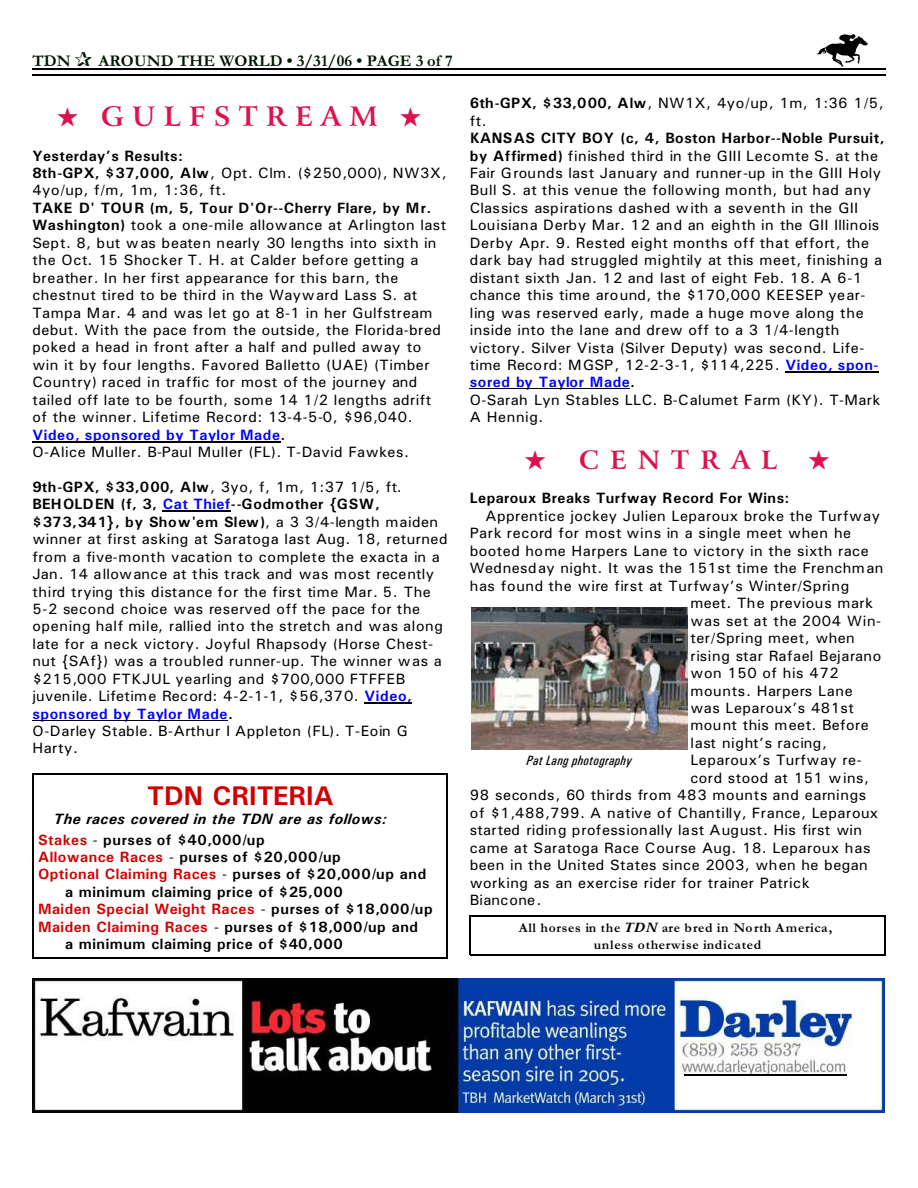
<style>
.page{position:relative;width:918px;height:1188px;background:#fff}
.page>*{position:absolute;margin:0;border:0;box-sizing:border-box;transform-origin:0 0}
.t1{font:700 27px "Arrus BT";letter-spacing:.295em;color:#db124d}
.t2{font:700 27px "Univers";letter-spacing:.005em;color:#d10000}
.t3{font:700 25.5px "Arrus BT";letter-spacing:.43em;color:#db124d}
.t4{font:700 16.5px "Garamond";letter-spacing:.005em;color:#001400}
.t5{font:15px/17.4px "Univers";letter-spacing:.03em;color:#000}
.t6{font:700 15px "Univers";letter-spacing:.035em;color:#000}
.t7{font:700 15px "Univers";letter-spacing:.03em;color:#d10000}
.t8{font:italic 700 15px/20.9px "Univers";letter-spacing:.03em;color:#000}
.t9{font:15px "Univers";letter-spacing:.01em;color:#000}
.t10{font:700 13.5px/17px "Garamond";letter-spacing:.055em;color:#000;text-align:center}
.t11{font:italic 13.5px "Univers Condensed";letter-spacing:.02em;color:#000}
.s1{font-weight:700}
.s2{font-weight:700;color:#00f}
.s3{font-style:normal;color:#d10000}
.s4{font-weight:400;font-style:normal}
.s5{font-style:normal}
.s6{color:#d10000}
.s7{font-weight:400}
.s8{font-weight:400;color:#000}
.s9{color:#000}
.s10{font-style:italic}
</style>
<div class="page">
<img style="left:817px;top:35px;width:51px;height:31px">
<hr style="left:32px;top:68px;width:853px;height:1px;background:#000">
<hr style="left:32px;top:75px;width:853px;height:1px;background:#000">
<img style="left:32px;top:979px;width:852px;height:133px">
<hr style="left:32px;top:773px;width:2px;height:185px;background:#000">
<hr style="left:447px;top:773px;width:1px;height:185px;background:#000">
<hr style="left:32px;top:773px;width:416px;height:1px;background:#000">
<hr style="left:32px;top:957px;width:416px;height:1px;background:#000">
<img style="left:471px;top:607px;width:216px;height:143px">
<hr style="left:32px;top:441px;width:249px;height:1px;background:#000">
<hr style="left:163px;top:511px;width:68px;height:1px;background:#000">
<hr style="left:364px;top:703px;width:48px;height:1px;background:#000">
<hr style="left:32px;top:720px;width:196px;height:1px;background:#000">
<hr style="left:785px;top:372px;width:94px;height:1px;background:#000">
<hr style="left:470px;top:389px;width:160px;height:1px;background:#000">
<hr style="left:684px;top:1075px;width:163px;height:1px;background:#000">
<hr style="left:470px;top:915px;width:1px;height:40px;background:#000">
<hr style="left:884px;top:915px;width:1px;height:40px;background:#000">
<hr style="left:470px;top:915px;width:415px;height:2px;background:#000">
<hr style="left:470px;top:954px;width:415px;height:2px;background:#000">
<p class="t4" style="left:32px;top:55px;width:40px">TDN</p>
<p class="t4" style="left:98px;top:55px;width:356px">AROUND THE WORLD • 3/31/06 • PAGE 3 of 7</p>
<h1 class="t1" style="left:57px;top:106px;width:366px">★ GULFSTREAM ★</h1>
<p class="t5" style="left:32px;top:148px;width:416px"><span class="s1">Yesterday’s Results:<br>8th-GPX, $37,000, Alw</span>, Opt. Clm. ($250,000), NW3X,<br>4yo/up, f/m, 1m, 1:36, ft.</p>
<p class="t5" style="left:32px;top:200px;width:416px"><span class="s1">TAKE D' TOUR (m, 5, Tour D'Or--Cherry Flare, by Mr.<br>Washington)</span> took a one-mile allowance at Arlington last Sept. 8, but was beaten nearly 30 lengths into sixth in the Oct. 15 Shocker T. H. at Calder before getting a breather. In her first appearance for this barn, the chestnut tired to be third in the Wayward Lass S. at Tampa Mar. 4 and was let go at 8-1 in her Gulfstream debut. With the pace from the outside, the Florida-bred poked a head in front after a half and pulled away to win it by four lengths. Favored Balletto (UAE) (Timber Country) raced in traffic for most of the journey and tailed off late to be fourth, some 14 1/2 lengths adrift of the winner. Lifetime Record: 13-4-5-0, $96,040.<br><span class="s2">Video, sponsored by Taylor Made</span><span class="s1">.<br></span>O-Alice Muller. B-Paul Muller (FL). T-David Fawkes.</p>
<p class="t5" style="left:32px;top:479px;width:417px"><span class="s1">9th-GPX, $33,000, Alw</span>, 3yo, f, 1m, 1:37 1/5, ft.<br><span class="s1">BEHOLDEN (f, 3,</span> <span class="s2">Cat Thief</span><span class="s1">--Godmother {GSW, $373,341}, by Show'em Slew)</span>, a 3 3/4-length maiden winner at first asking at Saratoga last Aug. 18, returned from a five-month vacation to complete the exacta in a Jan. 14 allowance at this track and was most recently third trying this distance for the first time Mar. 5. The 5-2 second choice was reserved off the pace for the opening half mile, rallied into the stretch and was along late for a neck victory. Joyful Rhapsody (Horse Chest&shy;nut {SAf}) was a troubled runner-up. The winner was a $215,000 FTKJUL yearling and $700,000 FTFFEB juvenile. Lifetime Record: 4-2-1-1, $56,370. <span class="s2">Video, sponsored by Taylor Made</span><span class="s1">.<br></span>O-Darley Stable. B-Arthur I Appleton (FL). T-Eoin G Harty.</p>
<h1 class="t2" style="left:147px;top:786px;width:188px">TDN CRITERIA</h1>
<p class="t8" style="left:38px;top:809px;width:351px;text-indent:16px">The races covered in the TDN are as follows:<br><span class="s3">Stakes</span> <span class="s4">-</span> <span class="s5">purses of $40,000/up</span></p>
<p class="t6" style="left:38px;top:852px;width:304px"><span class="s6">Allowance Races</span> <span class="s7">-</span> purses of $20,000/up</p>
<p class="t7" style="left:38px;top:869px;width:390px">Optional Claiming Races <span class="s8">-</span> <span class="s9">purses of $20,000/up and</span></p>
<p class="t6" style="left:65px;top:886px;width:279px">a minimum claiming price of $25,000</p>
<p class="t7" style="left:38px;top:904px;width:396px">Maiden Special Weight Races <span class="s8">-</span> <span class="s9">purses of $18,000/up</span></p>
<p class="t6" style="left:38px;top:921px;width:382px"><span class="s6">Maiden Claiming Races</span> <span class="s7">-</span> purses of $18,000/up and</p>
<p class="t6" style="left:65px;top:939px;width:279px">a minimum claiming price of $40,000</p>
<p class="t5" style="left:470px;top:96px;width:416px"><span class="s1">6th-GPX, $33,000, Alw</span>, NW1X, 4yo/up, 1m, 1:36 1/5, ft.</p>
<p class="t5" style="left:470px;top:131px;width:416px"><span class="s1">KANSAS CITY BOY (c, 4, Boston Harbor--Noble Pursuit, by Affirmed)</span> finished third in the GIII Lecomte S. at the Fair Grounds last January and runner-up in the GIII Holy Bull S. at this venue the following month, but had any Classics aspirations dashed with a seventh in the GII Louisiana Derby Mar. 12 and an eighth in the GII Illinois Derby Apr. 9. Rested eight months off that effort, the dark bay had struggled mightily at this meet, finishing a distant sixth Jan. 12 and last of eight Feb. 18. A 6-1 chance this time around, the $170,000 KEESEP year&shy;ling was reserved early, made a huge move along the inside into the lane and drew off to a 3 1/4-length victory. Silver Vista (Silver Deputy) was second. Life&shy;time Record: MGSP, 12-2-3-1, $114,225. <span class="s2">Video, spon&shy;sored by Taylor Made</span><span class="s1">.<br></span>O-Sarah Lyn Stables LLC. B-Calumet Farm (KY). T-Mark A Hennig.</p>
<h2 class="t3" style="left:525px;top:450px;width:254px">★ CENTRAL</h2>
<p class="t6" style="left:470px;top:493px;width:321px">Leparoux Breaks Turfway Record For Wins:</p>
<p class="t5" style="left:485px;top:508px;width:396px">Apprentice jockey Julien Leparoux broke the Turfway</p>
<p class="t5" style="left:470px;top:526px;width:383px">Park record for most wins in a single meet when he</p>
<p class="t5" style="left:470px;top:543px;width:401px">booted home Harpers Lane to victory in the sixth race</p>
<p class="t5" style="left:470px;top:561px;width:415px">Wednesday night. It was the 151st time the Frenchman</p>
<p class="t5" style="left:470px;top:578px;width:381px">has found the wire first at Turfway’s Winter/Spring</p>
<p class="t5" style="left:690px;top:596px;width:184px">meet. The previous mark</p>
<p class="t5" style="left:690px;top:613px;width:192px">was set at the 2004 Win-</p>
<p class="t5" style="left:690px;top:631px;width:166px">ter/Spring meet, when</p>
<p class="t5" style="left:690px;top:648px;width:192px">rising star Rafael Bejarano</p>
<p class="t5" style="left:690px;top:666px;width:150px">won 150 of his 472</p>
<p class="t5" style="left:690px;top:683px;width:164px">mounts. Harpers Lane</p>
<p class="t5" style="left:690px;top:700px;width:165px">was Leparoux’s 481st</p>
<p class="t5" style="left:690px;top:718px;width:180px">mount this meet. Before</p>
<p class="t5" style="left:690px;top:735px;width:138px">last night’s racing,</p>
<p class="t5" style="left:690px;top:753px;width:173px">Leparoux’s Turfway re-</p>
<p class="t5" style="left:690px;top:770px;width:180px">cord stood at 151 wins,</p>
<p class="t5" style="left:470px;top:788px;width:398px">98 seconds, 60 thirds from 483 mounts and earnings</p>
<p class="t5" style="left:470px;top:805px;width:410px">of $1,488,799. A native of Chantilly, France, Leparoux</p>
<p class="t9" style="left:470px;top:825px;width:394px">started riding professionally last August. His first win</p>
<p class="t5" style="left:470px;top:840px;width:402px">came at Saratoga Race Course Aug. 18. Leparoux has</p>
<p class="t5" style="left:470px;top:858px;width:400px">been in the United States since 2003, when he began</p>
<p class="t5" style="left:470px;top:875px;width:342px">working as an exercise rider for trainer Patrick</p>
<p class="t5" style="left:470px;top:893px;width:73px">Biancone.</p>
<p class="t10" style="left:519px;top:921px;width:315px">All horses in the <span class="s10">TDN</span> are bred in North America, unless otherwise indicated</p>
<p class="t11" style="left:526px;top:756px;width:107px">Pat Lang photography</p>
</div>
